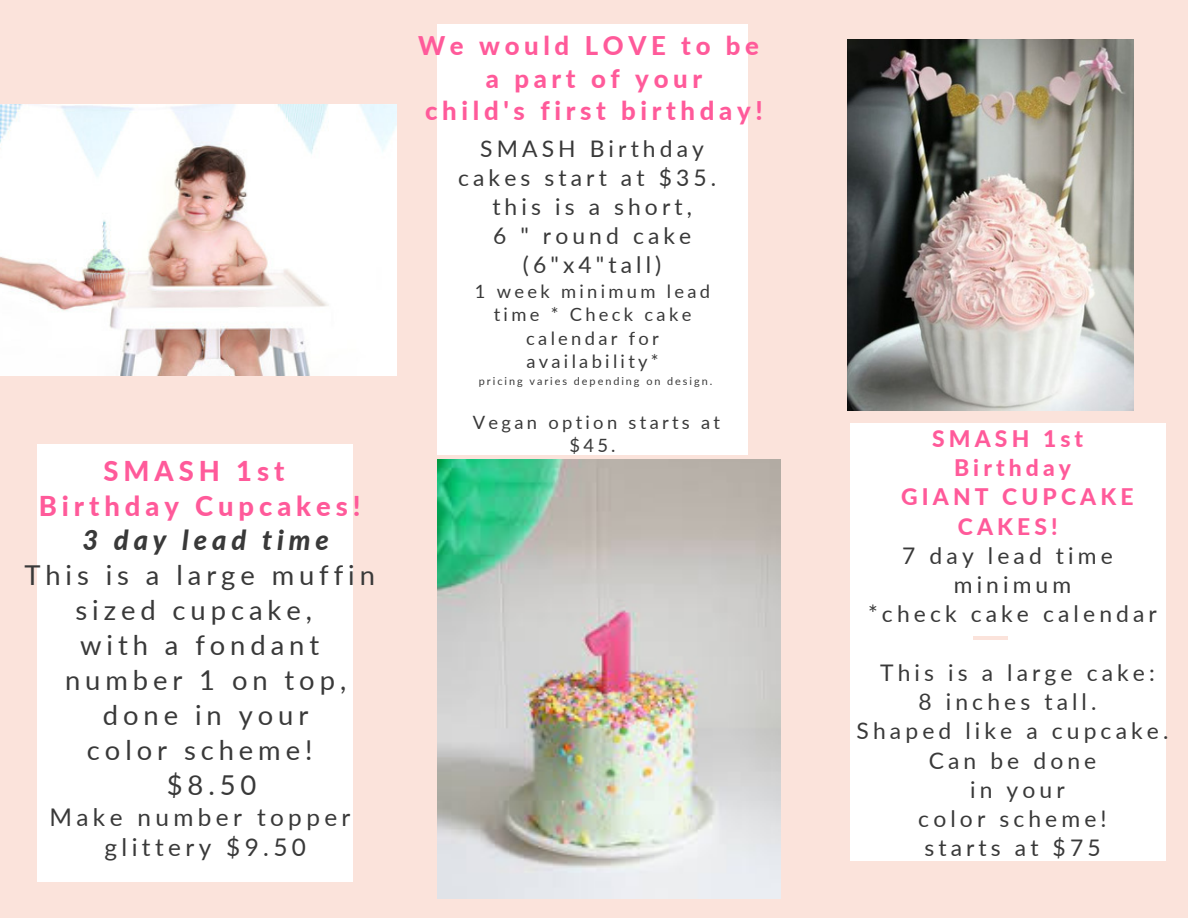
<style>
.page{position:relative;width:1188px;height:918px;background:#fbe3db}
.page>*{position:absolute;margin:0;border:0;box-sizing:border-box;transform-origin:0 0}
.t1{font:27.3px "Lato";letter-spacing:.18em;color:#393939}
.t2{font:800 27.3px "Lato";letter-spacing:.18em;color:#ff5a9a}
.t3{font:italic 800 27.3px "Lato";letter-spacing:.18em;color:#393939}
.t4{font:800 25.8px/32.7px "Lato";letter-spacing:.18em;color:#ff5a9a;text-align:center}
.t5{font:24.3px/30.3px "Lato";letter-spacing:.18em;color:#393939;text-align:center}
.t6{font:22.8px/29.2px "Lato";letter-spacing:.18em;color:#393939;text-align:center}
.t7{font:18.3px/23.5px "Lato";letter-spacing:.18em;color:#393939;text-align:center}
.t8{font:10.8px "Lato";letter-spacing:.18em;color:#393939}
.s1{font-weight:800;color:#ff5a9a}
</style>
<div class="page">
<div style="left:37px;top:444px;width:315px;height:438px;background:#fff"></div>
<div style="left:850px;top:424px;width:315px;height:437px;background:#fff"></div>
<div style="left:437px;top:24px;width:311px;height:431px;background:#fff"></div>
<hr style="left:973px;top:636px;width:35px;height:4px;background:#fbe3db">
<img style="left:437px;top:459px;width:343px;height:440px">
<img style="left:0;top:104px;width:396px;height:271px">
<img style="left:848px;top:40px;width:285px;height:370px">
<p class="t2" style="left:104px;top:454px;width:182px">SMASH 1st</p>
<p class="t2" style="left:39px;top:489px;width:323px">Birthday Cupcakes!</p>
<p class="t3" style="left:82px;top:524px;width:248px">3 day lead time</p>
<p class="t1" style="left:24px;top:558px;width:352px">This is a large muffin</p>
<p class="t1" style="left:76px;top:593px;width:238px">sized cupcake,</p>
<p class="t1" style="left:80px;top:628px;width:241px">with a fondant</p>
<p class="t1" style="left:65px;top:663px;width:283px">number 1 on top,</p>
<p class="t1" style="left:103px;top:698px;width:207px">done in your</p>
<p class="t1" style="left:87px;top:733px;width:227px">color scheme!</p>
<p class="t1" style="left:167px;top:768px;width:91px">$8.50</p>
<p class="t5" style="left:49px;top:802px;width:303px">Make number topper glittery $9.50</p>
<p class="t4" style="left:418px;top:29px;width:346px">We would LOVE to be a part of your<br>child's first birthday!</p>
<p class="t6" style="left:458px;top:134px;width:260px">SMASH Birthday cakes start at $35.</p>
<p class="t6" style="left:492px;top:192px;width:201px">this is a short,</p>
<h2 class="t6" style="left:493px;top:221px;width:200px">6 " round cake</h2>
<p class="t6" style="left:523px;top:250px;width:140px">(6"x4"tall)</p>
<h1 class="t7" style="left:475px;top:279px;width:237px">1 week minimum lead time * Check cake calendar for availability*</h1>
<p class="t8" style="left:479px;top:374px;width:235px">pricing varies depending on design.</p>
<p class="t7" style="left:473px;top:410px;width:249px">Vegan option starts at $45.</p>
<p class="t6" style="left:868px;top:423px;width:290px"><span class="s1">SMASH 1st<br>Birthday<br>GIANT CUPCAKE<br>CAKES!<br></span>7 day lead time minimum<br>*check cake calendar</p>
<p class="t6" style="left:857px;top:657px;width:313px">This is a large cake:<br>8 inches tall.<br>Shaped like a cupcake.<br>Can be done<br>in your<br>color scheme!<br>starts at $75</p>
</div>
